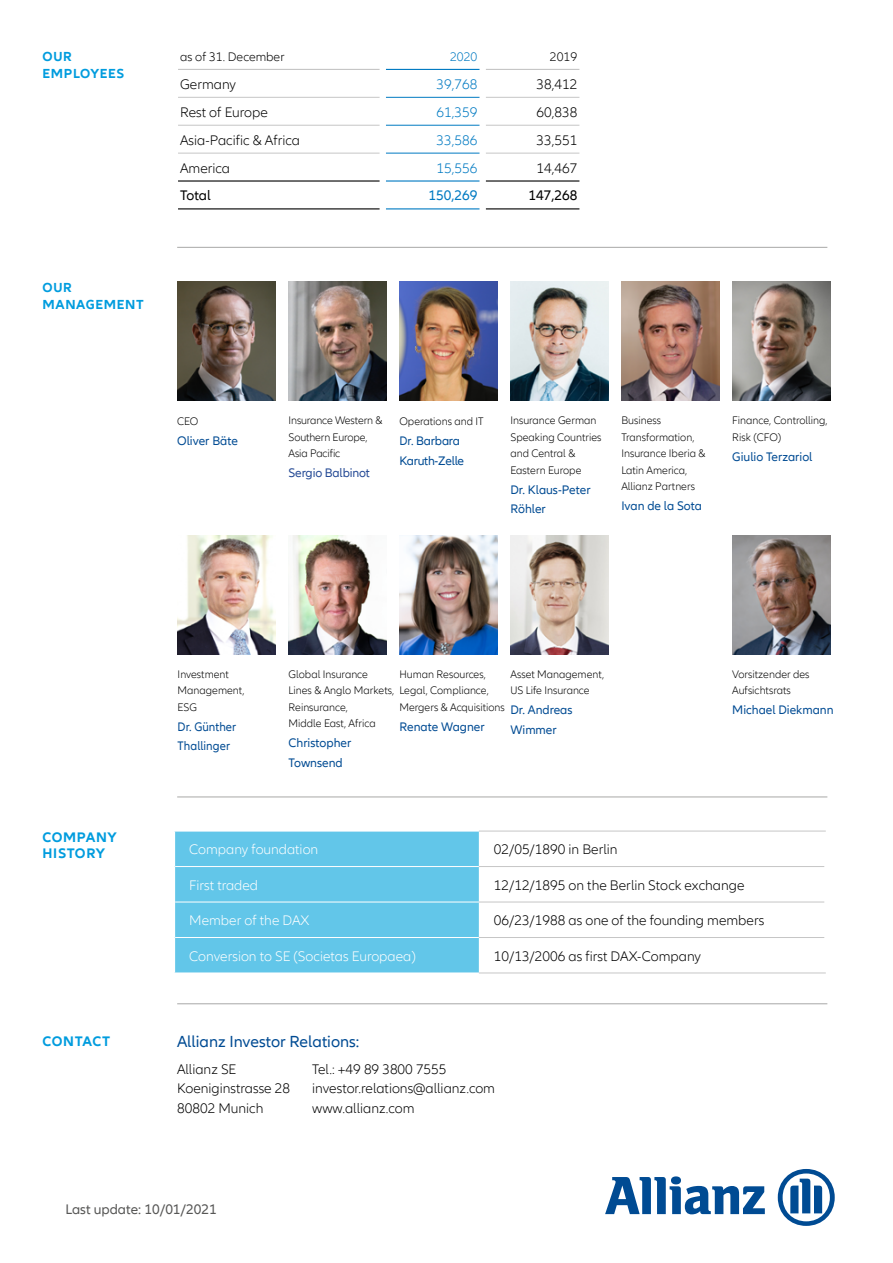
<style>
.page{position:relative;width:893px;height:1263px;background:#fff}
.page>*{position:absolute;margin:0;border:0;box-sizing:border-box;transform-origin:0 0}
.t1{font:16.5px "Allianz Neo";color:#004b93}
.t2{font:300 14.25px "Allianz Neo";color:#000}
.t3{font:300 14.25px "Allianz Neo";color:#fff}
.t4{font:300 14.25px "Allianz Neo";color:#007ac2}
.t5{font:14.25px "Allianz Neo";color:#575756}
.t6{font:700 14.25px/16.5px "Allianz Neo";letter-spacing:.05em;color:#009cde}
.t7{font:14.25px "Allianz Neo";color:#000}
.t8{font:14.25px "Allianz Neo";color:#007ac2}
.t9{font:700 13.5px/16.5px "Allianz Neo";letter-spacing:.05em;color:#009cde}
.t10{font:12.75px/20px "Allianz Neo";color:#004b93}
.t11{font:12.75px/19.8px "Allianz Neo";letter-spacing:-.02em;color:#004b93;scale:.93 1}
.t12{font:12.75px/19.8px "Allianz Neo";color:#004b93;scale:.93 1}
.t13{font:300 12.75px "Allianz Neo";color:#000}
.t14{font:12.75px "Allianz Neo";letter-spacing:-.01em;color:#254a95}
.t15{font:300 12.75px "Allianz Neo";color:#007ac2}
.t16{font:300 11.25px/16.5px "Allianz Neo";color:#000}
</style>
<div class="page">
<img style="left:178px;top:282px;width:97px;height:119px">
<div style="left:175px;top:832px;width:304px;height:140px;background:#62c6e9"></div>
<svg style="left:479px;top:901px;width:345px;height:1px"></svg>
<hr style="left:175px;top:866px;width:304px;height:1px;background:#fff">
<hr style="left:175px;top:902px;width:304px;height:1px;background:#fff">
<hr style="left:175px;top:937px;width:304px;height:1px;background:#fff">
<hr style="left:479px;top:831px;width:347px;height:1px;background:#c6c6c6">
<hr style="left:479px;top:866px;width:345px;height:1px;background:#c6c6c6">
<hr style="left:479px;top:902px;width:345px;height:1px;background:#c6c6c6">
<hr style="left:479px;top:937px;width:345px;height:1px;background:#c6c6c6">
<hr style="left:479px;top:972px;width:347px;height:1px;background:#c6c6c6">
<hr style="left:177px;top:796px;width:650px;height:1px;background:#a8a8a7">
<hr style="left:177px;top:247px;width:650px;height:1px;background:#a8a8a7">
<hr style="left:177px;top:1003px;width:650px;height:1px;background:#a8a8a7">
<hr style="left:178px;top:97px;width:202px;height:1px;background:#c6c6c6">
<hr style="left:178px;top:125px;width:202px;height:1px;background:#c6c6c6">
<hr style="left:386px;top:97px;width:93px;height:1px;background:#007ac2">
<hr style="left:386px;top:125px;width:93px;height:1px;background:#007ac2">
<hr style="left:178px;top:69px;width:202px;height:1px;background:#c6c6c6">
<hr style="left:386px;top:69px;width:93px;height:1px;background:#007ac2">
<hr style="left:386px;top:153px;width:93px;height:1px;background:#007ac2">
<hr style="left:386px;top:180px;width:93px;height:2px;background:#007ac2">
<hr style="left:386px;top:208px;width:93px;height:1px;background:#007ac2">
<hr style="left:178px;top:153px;width:202px;height:1px;background:#c6c6c6">
<hr style="left:178px;top:180px;width:202px;height:2px;background:#000">
<hr style="left:178px;top:208px;width:202px;height:1px;background:#000">
<hr style="left:486px;top:69px;width:93px;height:1px;background:#c6c6c6">
<hr style="left:486px;top:97px;width:93px;height:1px;background:#c6c6c6">
<hr style="left:486px;top:125px;width:93px;height:1px;background:#c6c6c6">
<hr style="left:486px;top:153px;width:93px;height:1px;background:#c6c6c6">
<hr style="left:486px;top:180px;width:93px;height:2px;background:#000">
<hr style="left:486px;top:208px;width:93px;height:1px;background:#000">
<svg style="left:605px;top:1176px;width:160px;height:38px"></svg>
<svg style="left:778px;top:1169px;width:57px;height:57px"></svg>
<img style="left:510px;top:282px;width:98px;height:119px">
<img style="left:399px;top:282px;width:98px;height:119px">
<img style="left:621px;top:282px;width:98px;height:119px">
<img style="left:732px;top:282px;width:98px;height:119px">
<img style="left:289px;top:282px;width:97px;height:119px">
<img style="left:510px;top:535px;width:98px;height:119px">
<img style="left:732px;top:535px;width:98px;height:119px">
<img style="left:399px;top:535px;width:98px;height:119px">
<img style="left:178px;top:535px;width:97px;height:119px">
<img style="left:289px;top:535px;width:97px;height:119px">
<p class="t9" style="left:43px;top:49px;width:83px">OUR<br>EMPLOYEES</p>
<p class="t9" style="left:43px;top:280px;width:103px">OUR<br>MANAGEMENT</p>
<p class="t13" style="left:180px;top:49px;width:106px">as of 31. December</p>
<p class="t15" style="left:450px;top:49px;width:29px">2020</p>
<p class="t13" style="left:550px;top:49px;width:29px">2019</p>
<p class="t2" style="left:180px;top:76px;width:57px">Germany</p>
<p class="t4" style="left:437px;top:76px;width:42px">39,768</p>
<p class="t2" style="left:536px;top:76px;width:42px">38,412</p>
<p class="t2" style="left:180px;top:104px;width:89px">Rest of Europe</p>
<p class="t4" style="left:437px;top:104px;width:42px">61,359</p>
<p class="t2" style="left:536px;top:104px;width:42px">60,838</p>
<p class="t2" style="left:180px;top:132px;width:121px">Asia-Pacific &amp; Africa</p>
<p class="t4" style="left:437px;top:132px;width:42px">33,586</p>
<p class="t2" style="left:536px;top:132px;width:42px">33,551</p>
<p class="t2" style="left:180px;top:160px;width:51px">America</p>
<p class="t4" style="left:437px;top:160px;width:42px">15,556</p>
<p class="t2" style="left:536px;top:160px;width:42px">14,467</p>
<p class="t7" style="left:180px;top:188px;width:32px">Total</p>
<p class="t8" style="left:429px;top:188px;width:50px">150,269</p>
<p class="t7" style="left:528px;top:188px;width:50px">147,268</p>
<p class="t16" style="left:177px;top:414px;width:23px">CEO</p>
<p class="t10" style="left:177px;top:431px;width:62px">Oliver Bäte</p>
<p class="t16" style="left:289px;top:412px;width:95px">Insurance Western &amp;<br>Southern Europe,<br>Asia Pacific</p>
<p class="t14" style="left:289px;top:465px;width:83px">Sergio Balbinot</p>
<p class="t16" style="left:399px;top:414px;width:86px">Operations and IT</p>
<p class="t11" style="left:399px;top:431px;width:71px">Dr. Barbara<br>Karuth-Zelle</p>
<p class="t16" style="left:510px;top:412px;width:93px">Insurance German<br>Speaking Countries and Central &amp;<br>Eastern Europe</p>
<p class="t10" style="left:510px;top:480px;width:82px">Dr. Klaus-Peter<br>Röhler</p>
<p class="t16" style="left:621px;top:412px;width:86px">Business<br>Transformation,<br>Insurance Iberia &amp;<br>Latin America,<br>Allianz Partners</p>
<p class="t10" style="left:621px;top:496px;width:82px">Ivan de la Sota</p>
<p class="t16" style="left:732px;top:412px;width:97px">Finance, Controlling,<br>Risk (CFO)</p>
<p class="t10" style="left:732px;top:447px;width:82px">Giulio Terzariol</p>
<p class="t6" style="left:43px;top:829px;width:76px">COMPANY<br>HISTORY</p>
<p class="t6" style="left:43px;top:1033px;width:69px">CONTACT</p>
<p class="t16" style="left:178px;top:666px;width:68px">Investment<br>Management,<br>ESG</p>
<p class="t12" style="left:178px;top:717px;width:65px">Dr. Günther<br>Thallinger</p>
<p class="t16" style="left:289px;top:666px;width:107px">Global Insurance<br>Lines &amp; Anglo Markets,<br>Reinsurance,<br>Middle East, Africa</p>
<p class="t10" style="left:289px;top:733px;width:64px">Christopher<br>Townsend</p>
<p class="t16" style="left:399px;top:666px;width:107px">Human Resources,<br>Legal, Compliance,<br>Mergers &amp; Acquisitions</p>
<p class="t10" style="left:399px;top:717px;width:87px">Renate Wagner</p>
<p class="t16" style="left:510px;top:666px;width:95px">Asset Management,<br>US Life Insurance</p>
<p class="t10" style="left:510px;top:700px;width:64px">Dr. Andreas<br>Wimmer</p>
<p class="t16" style="left:732px;top:666px;width:79px">Vorsitzender des<br>Aufsichtsrats</p>
<p class="t10" style="left:732px;top:700px;width:103px">Michael Diekmann</p>
<p class="t3" style="left:189px;top:841px;width:131px">Company foundation</p>
<p class="t2" style="left:494px;top:841px;width:125px">02/05/1890 in Berlin</p>
<p class="t3" style="left:189px;top:877px;width:70px">First traded</p>
<p class="t2" style="left:494px;top:877px;width:252px">12/12/1895 on the Berlin Stock exchange</p>
<p class="t3" style="left:189px;top:912px;width:122px">Member of the DAX</p>
<p class="t2" style="left:494px;top:912px;width:272px">06/23/1988 as one of the founding members</p>
<p class="t3" style="left:189px;top:948px;width:228px">Conversion to SE (Societas Europaea)</p>
<p class="t2" style="left:494px;top:948px;width:209px">10/13/2006 as first DAX-Company</p>
<h1 class="t1" style="left:177px;top:1032px;width:184px">Allianz Investor Relations:</h1>
<p class="t2" style="left:177px;top:1061px;width:61px">Allianz SE</p>
<p class="t2" style="left:312px;top:1061px;width:136px">Tel.: +49 89 3800 7555</p>
<p class="t2" style="left:177px;top:1081px;width:114px">Koeniginstrasse 28</p>
<p class="t2" style="left:312px;top:1081px;width:184px">investor.relations@allianz.com</p>
<p class="t2" style="left:177px;top:1100px;width:88px">80802 Munich</p>
<p class="t2" style="left:312px;top:1100px;width:104px">www.allianz.com</p>
<p class="t5" style="left:66px;top:1201px;width:153px">Last update: 10/01/2021</p>
</div>
